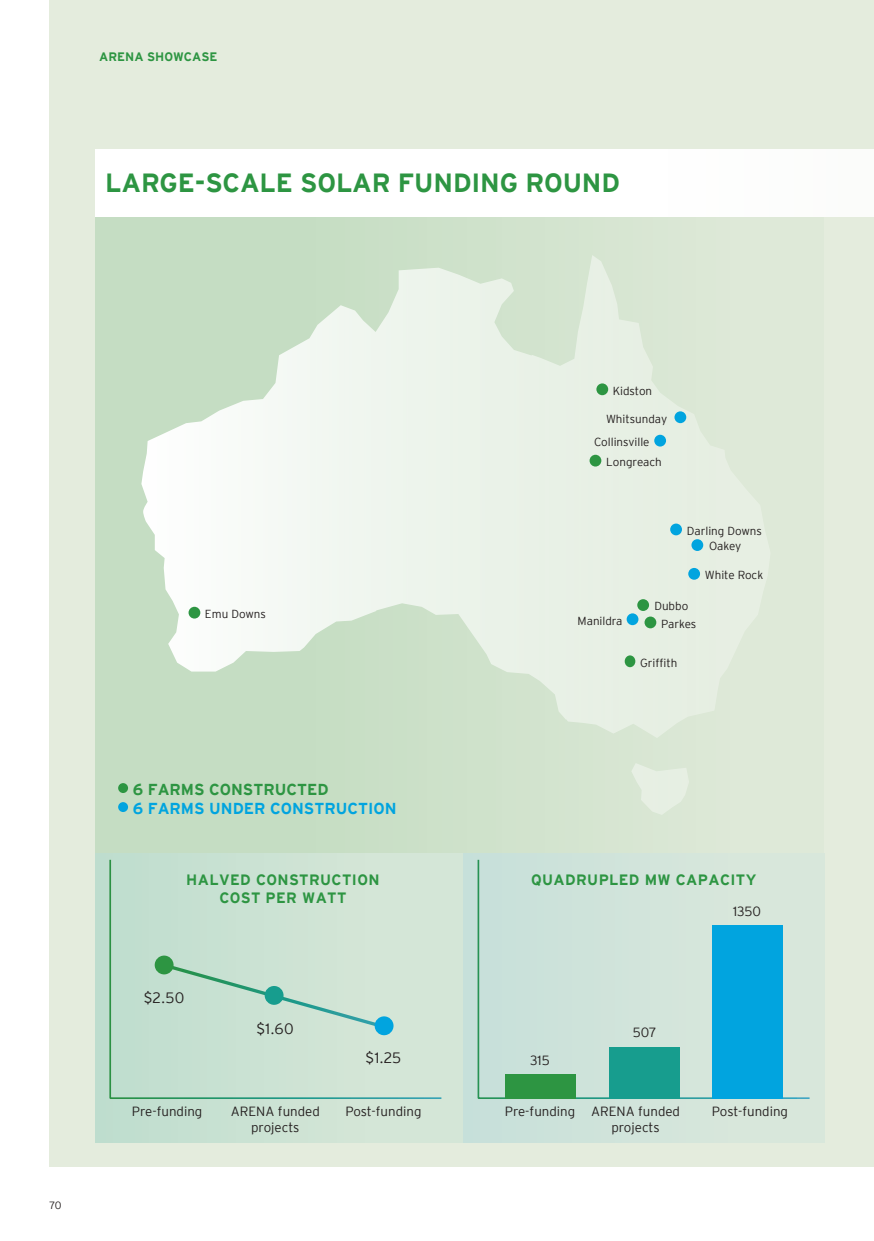
<style>
.page{position:relative;width:874px;height:1241px;background:#fff}
.page>*{position:absolute;margin:0;border:0;box-sizing:border-box;transform-origin:0 0}
.t1{font:700 26.25px "Interstate";letter-spacing:-.005em;color:#2d9542}
.t2{font:700 15.75px "Interstate";color:#01a4df}
.t3{font:700 15.75px "Interstate";color:#2d9542}
.t4{font:700 15.05px/18px "Interstate";letter-spacing:.025em;color:#2d9542;text-align:center}
.t5{font:300 15.05px "Interstate";color:#241f1f}
.t6{font:300 13.3px/15.9px "Interstate";color:#241f1f;text-align:center}
.t7{font:700 12.25px "Interstate";color:#2d9542}
.t8{font:300 11.72px/23.4px "Interstate";color:#241f1f}
.t9{font:300 10.5px "Interstate";color:#241f1f}
</style>
<div class="page">
<div style="left:50px;top:0;width:823px;height:1166px;background:#e4ecdd"></div>
<div style="left:95px;top:149px;width:778px;height:68px;background:#fff"></div>
<div style="left:95px;top:217px;width:728px;height:635px;background:linear-gradient(to right,#bfdabe,#dfe9d9)"></div>
<div style="left:95px;top:852px;width:367px;height:290px;background:linear-gradient(to right,#bfddce,#d8e8d9)"></div>
<div style="left:462px;top:852px;width:361px;height:290px;background:#d2e4db"></div>
<svg style="left:141px;top:255px;width:629px;height:483px"></svg>
<svg style="left:631px;top:763px;width:57px;height:51px"></svg>
<div style="left:188px;top:606px;width:12px;height:12px;background:#2d9542;border-radius:50%"></div>
<div style="left:596px;top:383px;width:12px;height:12px;background:#2d9542;border-radius:50%"></div>
<div style="left:674px;top:411px;width:12px;height:12px;background:#01a4df;border-radius:50%"></div>
<div style="left:654px;top:434px;width:11px;height:12px;background:#01a4df;border-radius:50%"></div>
<div style="left:691px;top:539px;width:12px;height:12px;background:#01a4df;border-radius:50%"></div>
<div style="left:118px;top:783px;width:10px;height:9px;background:#2d9542;border-radius:50%"></div>
<div style="left:118px;top:802px;width:10px;height:9px;background:#01a4df;border-radius:50%"></div>
<div style="left:626px;top:613px;width:12px;height:12px;background:#01a4df;border-radius:50%"></div>
<div style="left:589px;top:454px;width:12px;height:12px;background:#2d9542;border-radius:50%"></div>
<div style="left:637px;top:599px;width:11px;height:12px;background:#2d9542;border-radius:50%"></div>
<div style="left:644px;top:616px;width:12px;height:12px;background:#2d9542;border-radius:50%"></div>
<div style="left:624px;top:655px;width:11px;height:12px;background:#2d9542;border-radius:50%"></div>
<svg style="left:669px;top:523px;width:12px;height:12px"></svg>
<div style="left:688px;top:568px;width:11px;height:11px;background:#01a4df;border-radius:50%"></div>
<svg style="left:108px;top:858px;width:335px;height:241px"></svg>
<svg style="left:477px;top:859px;width:333px;height:240px"></svg>
<div style="left:711px;top:925px;width:71px;height:173px;background:#01a4df"></div>
<div style="left:609px;top:1046px;width:70px;height:52px;background:#179d8e"></div>
<div style="left:504px;top:1073px;width:71px;height:25px;background:#2d9542"></div>
<p class="t7" style="left:99px;top:50px;width:120px">ARENA SHOWCASE</p>
<h1 class="t1" style="left:105px;top:168px;width:516px">LARGE-SCALE SOLAR FUNDING ROUND</h1>
<p class="t9" style="left:50px;top:1198px;width:14px">70</p>
<p class="t8" style="left:205px;top:602px;width:62px">Emu Downs</p>
<h2 class="t3" style="left:133px;top:780px;width:197px">6 FARMS CONSTRUCTED</h2>
<h2 class="t2" style="left:133px;top:799px;width:265px">6 FARMS UNDER CONSTRUCTION</h2>
<p class="t4" style="left:186px;top:870px;width:195px">HALVED CONSTRUCTION<br>COST PER WATT</p>
<p class="t5" style="left:144px;top:988px;width:42px">$2.50</p>
<p class="t5" style="left:256px;top:1019px;width:39px">$1.60</p>
<p class="t5" style="left:365px;top:1049px;width:37px">$1.25</p>
<p class="t6" style="left:132px;top:1102px;width:72px">Pre-funding</p>
<p class="t6" style="left:345px;top:1102px;width:77px">Post-funding</p>
<p class="t6" style="left:231px;top:1102px;width:90px">ARENA funded projects</p>
<p class="t8" style="left:612px;top:378px;width:41px">Kidston</p>
<p class="t8" style="left:594px;top:406px;width:74px;text-indent:12px">Whitsunday<br>Collinsville</p>
<p class="t8" style="left:606px;top:450px;width:57px">Longreach</p>
<p class="t8" style="left:686px;top:518px;width:77px">Darling Downs</p>
<p class="t8" style="left:704px;top:563px;width:60px">White Rock</p>
<p class="t8" style="left:708px;top:534px;width:34px">Oakey</p>
<p class="t8" style="left:577px;top:608px;width:46px">Manildra</p>
<p class="t8" style="left:661px;top:597px;width:37px;line-height:17.3px;text-indent:-7px">Dubbo<br>Parkes</p>
<p class="t8" style="left:639px;top:650px;width:39px">Griffith</p>
<p class="t4" style="left:531px;top:870px;width:227px">QUADRUPLED MW CAPACITY</p>
<p class="t6" style="left:732px;top:903px;width:29px">1350</p>
<p class="t6" style="left:530px;top:1052px;width:21px">315</p>
<p class="t6" style="left:504px;top:1102px;width:72px">Pre-funding</p>
<p class="t6" style="left:632px;top:1024px;width:25px">507</p>
<p class="t6" style="left:590px;top:1102px;width:90px">ARENA funded projects</p>
<p class="t6" style="left:711px;top:1102px;width:77px">Post-funding</p>
</div>
